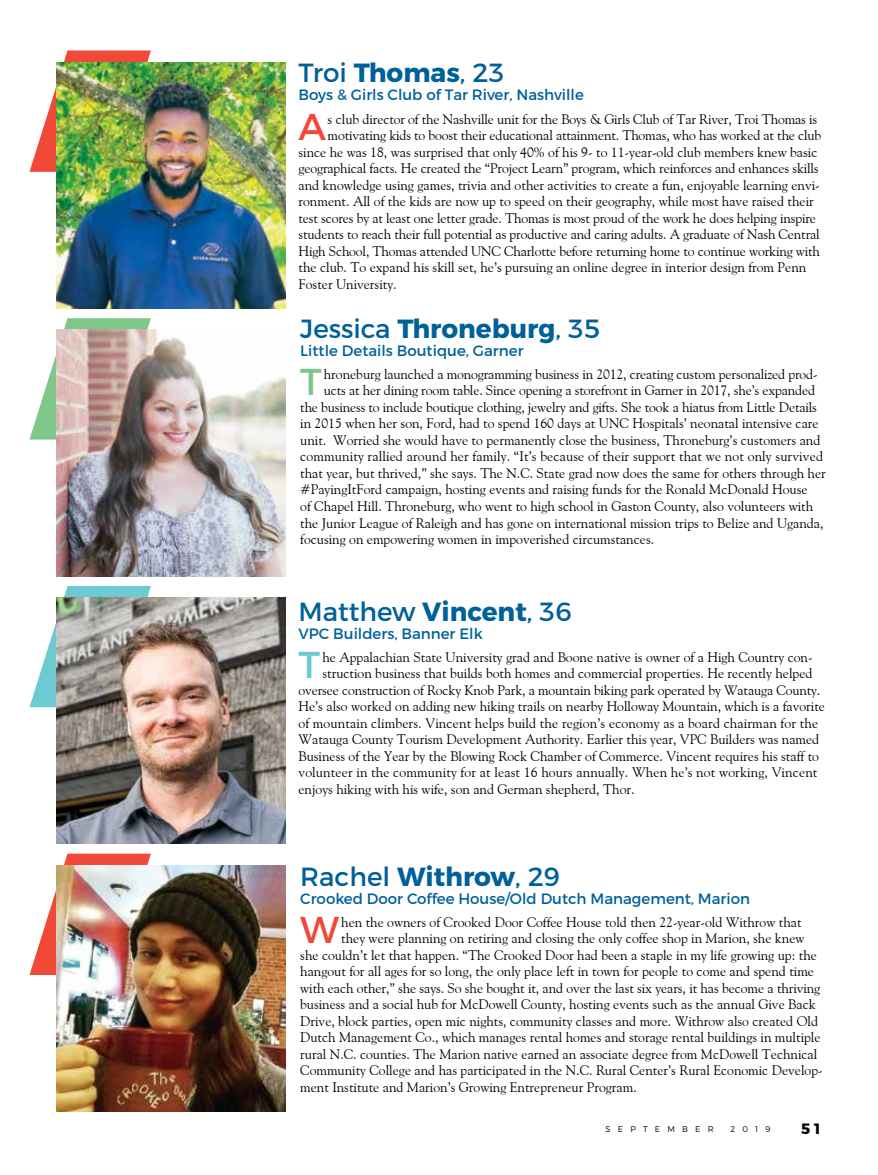
<style>
.page{position:relative;width:878px;height:1175px;background:#fff}
.page>*{position:absolute;margin:0;border:0;box-sizing:border-box;transform-origin:0 0}
.t1{font:37.35px "Montserrat";color:#f04937}
.t2{font:37.35px "Montserrat";color:#7fc788}
.t3{font:37.35px "Montserrat";color:#6ccad0}
.t4{font:26.25px "Montserrat";color:#006099}
.t5{font:15px "Montserrat";color:#006099}
.t6{font:700 15px "Montserrat";color:#000}
.t7{font:13.8px "Goudy Old Style BT";color:#000}
.t8{font:300 8.25px "Montserrat";letter-spacing:.87em;color:#000}
.s1{font-weight:700}
</style>
<div class="page">
<svg style="left:29px;top:50px;width:122px;height:122px"></svg>
<svg style="left:29px;top:586px;width:122px;height:121px"></svg>
<svg style="left:29px;top:318px;width:122px;height:121px"></svg>
<svg style="left:29px;top:853px;width:122px;height:122px"></svg>
<img style="left:56px;top:62px;width:229px;height:246px">
<img style="left:56px;top:597px;width:229px;height:247px">
<img style="left:56px;top:330px;width:229px;height:246px">
<img style="left:56px;top:865px;width:229px;height:246px">
<h2 class="t4" style="left:298px;top:61px;width:208px">Troi <span class="s1">Thomas</span>, 23</h2>
<p class="t5" style="left:298px;top:88px;width:287px">Boys &amp; Girls Club of Tar River, Nashville</p>
<h1 class="t1" style="left:298px;top:110px;width:29px">A</h1>
<p class="t7" style="left:327px;top:110px;width:491px">s club director of the Nashville unit for the Boys &amp; Girls Club of Tar River, Troi Thomas is</p>
<p class="t7" style="left:327px;top:127px;width:495px">motivating kids to boost their educational attainment. Thomas, who has worked at the club</p>
<p class="t7" style="left:298px;top:143px;width:520px">since he was 18, was surprised that only 40% of his 9- to 11-year-old club members knew basic</p>
<p class="t7" style="left:298px;top:160px;width:521px">geographical facts. He created the “Project Learn” program, which reinforces and enhances skills</p>
<p class="t7" style="left:298px;top:176px;width:522px">and knowledge using games, trivia and other activities to create a fun, enjoyable learning envi-</p>
<p class="t7" style="left:298px;top:193px;width:516px">ronment. All of the kids are now up to speed on their geography, while most have raised their</p>
<p class="t7" style="left:298px;top:209px;width:519px">test scores by at least one letter grade. Thomas is most proud of the work he does helping inspire</p>
<p class="t7" style="left:298px;top:226px;width:522px">students to reach their full potential as productive and caring adults. A graduate of Nash Central</p>
<p class="t7" style="left:298px;top:242px;width:523px">High School, Thomas attended UNC Charlotte before returning home to continue working with</p>
<p class="t7" style="left:298px;top:259px;width:509px">the club. To expand his skill set, he’s pursuing an online degree in interior design from Penn</p>
<p class="t7" style="left:298px;top:275px;width:100px">Foster University.</p>
<h2 class="t4" style="left:300px;top:316px;width:301px">Jessica <span class="s1">Throneburg</span>, 35</h2>
<p class="t5" style="left:300px;top:343px;width:225px">Little Details Boutique, Garner</p>
<h1 class="t2" style="left:300px;top:365px;width:23px">T</h1>
<p class="t7" style="left:324px;top:365px;width:495px">hroneburg launched a monogramming business in 2012, creating custom personalized prod-</p>
<p class="t7" style="left:324px;top:382px;width:492px">ucts at her dining room table. Since opening a storefront in Garner in 2017, she’s expanded</p>
<p class="t7" style="left:300px;top:398px;width:518px">the business to include boutique clothing, jewelry and gifts. She took a hiatus from Little Details</p>
<p class="t7" style="left:300px;top:415px;width:520px">in 2015 when her son, Ford, had to spend 160 days at UNC Hospitals’ neonatal intensive care</p>
<p class="t7" style="left:300px;top:431px;width:521px">unit. Worried she would have to permanently close the business, Throneburg’s customers and</p>
<p class="t7" style="left:300px;top:448px;width:524px">community rallied around her family. “It’s because of their support that we not only survived</p>
<p class="t7" style="left:300px;top:464px;width:527px">that year, but thrived,” she says. The N.C. State grad now does the same for others through her</p>
<p class="t7" style="left:300px;top:481px;width:509px">#PayingItFord campaign, hosting events and raising funds for the Ronald McDonald House</p>
<p class="t7" style="left:300px;top:498px;width:514px">of Chapel Hill. Throneburg, who went to high school in Gaston County, also volunteers with</p>
<p class="t7" style="left:300px;top:514px;width:525px">the Junior League of Raleigh and has gone on international mission trips to Belize and Uganda,</p>
<p class="t7" style="left:300px;top:531px;width:355px">focusing on empowering women in impoverished circumstances.</p>
<h2 class="t4" style="left:298px;top:599px;width:274px">Matthew <span class="s1">Vincent</span>, 36</h2>
<p class="t5" style="left:298px;top:626px;width:185px">VPC Builders, Banner Elk</p>
<h1 class="t3" style="left:298px;top:648px;width:23px">T</h1>
<p class="t7" style="left:322px;top:648px;width:492px">he Appalachian State University grad and Boone native is owner of a High Country con-</p>
<p class="t7" style="left:322px;top:665px;width:491px">struction business that builds both homes and commercial properties. He recently helped</p>
<p class="t7" style="left:298px;top:681px;width:523px">oversee construction of Rocky Knob Park, a mountain biking park operated by Watauga County.</p>
<p class="t7" style="left:298px;top:698px;width:528px">He’s also worked on adding new hiking trails on nearby Holloway Mountain, which is a favorite</p>
<p class="t7" style="left:298px;top:714px;width:521px">of mountain climbers. Vincent helps build the region’s economy as a board chairman for the</p>
<p class="t7" style="left:298px;top:731px;width:522px">Watauga County Tourism Development Authority. Earlier this year, VPC Builders was named</p>
<p class="t7" style="left:298px;top:747px;width:522px">Business of the Year by the Blowing Rock Chamber of Commerce. Vincent requires his staff to</p>
<p class="t7" style="left:298px;top:764px;width:520px">volunteer in the community for at least 16 hours annually. When he’s not working, Vincent</p>
<p class="t7" style="left:298px;top:780px;width:337px">enjoys hiking with his wife, son and German shepherd, Thor.</p>
<h2 class="t4" style="left:300px;top:864px;width:261px">Rachel <span class="s1">Withrow</span>, 29</h2>
<p class="t5" style="left:300px;top:891px;width:451px">Crooked Door Coffee House/Old Dutch Management, Marion</p>
<h1 class="t1" style="left:300px;top:912px;width:40px">W</h1>
<p class="t7" style="left:341px;top:913px;width:462px">hen the owners of Crooked Door Coffee House told then 22-year-old Withrow that</p>
<p class="t7" style="left:341px;top:930px;width:465px">they were planning on retiring and closing the only coffee shop in Marion, she knew</p>
<p class="t7" style="left:300px;top:946px;width:518px">she couldn’t let that happen. “The Crooked Door had been a staple in my life growing up: the</p>
<p class="t7" style="left:300px;top:963px;width:515px">hangout for all ages for so long, the only place left in town for people to come and spend time</p>
<p class="t7" style="left:300px;top:979px;width:521px">with each other,” she says. So she bought it, and over the last six years, it has become a thriving</p>
<p class="t7" style="left:300px;top:996px;width:517px">business and a social hub for McDowell County, hosting events such as the annual Give Back</p>
<p class="t7" style="left:300px;top:1012px;width:519px">Drive, block parties, open mic nights, community classes and more. Withrow also created Old</p>
<p class="t7" style="left:300px;top:1029px;width:522px">Dutch Management Co., which manages rental homes and storage rental buildings in multiple</p>
<p class="t7" style="left:300px;top:1045px;width:518px">rural N.C. counties. The Marion native earned an associate degree from McDowell Technical</p>
<p class="t7" style="left:300px;top:1062px;width:524px">Community College and has participated in the N.C. Rural Center’s Rural Economic Develop-</p>
<p class="t7" style="left:300px;top:1078px;width:338px">ment Institute and Marion’s Growing Entrepreneur Program.</p>
<p class="t8" style="left:605px;top:1125px;width:110px">SEPTEMBER</p>
<p class="t8" style="left:730px;top:1125px;width:42px">2019</p>
<p class="t6" style="left:801px;top:1122px;width:22px">51</p>
</div>
